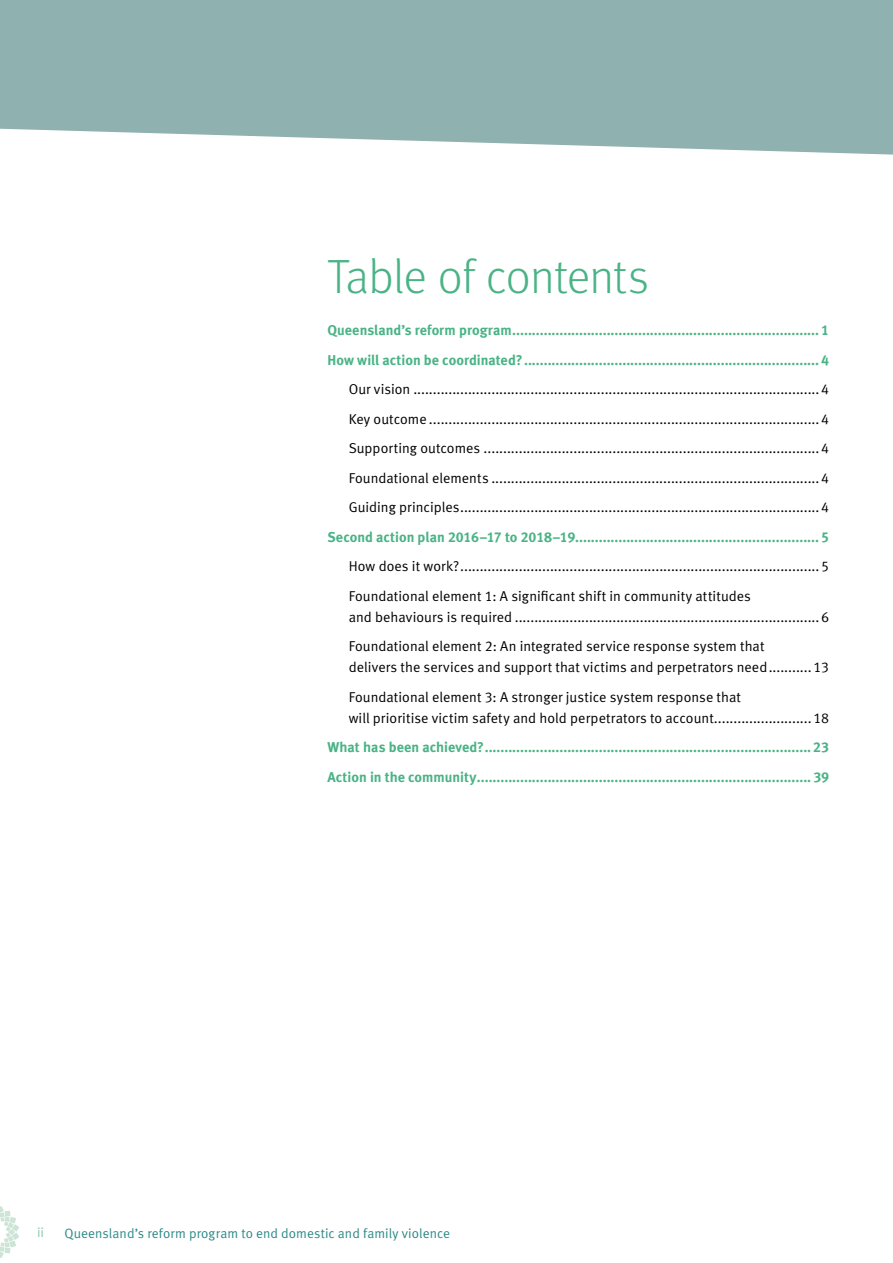
<style>
.page{position:relative;width:893px;height:1263px;background:#fff}
.page>*{position:absolute;margin:0;border:0;box-sizing:border-box;transform-origin:0 0}
.t1{font:48px "Meta Light LF";letter-spacing:-.02em;color:#4ab386}
.t2{font:14.25px/29.5px "Meta Normal LF";letter-spacing:.005em;color:#000}
.t3{font:14.25px/29.5px "Meta Bold LF";color:#4ab386}
.t4{font:13.5px "Meta Normal";letter-spacing:.005em;color:#2d8a87}
.t5{font:13.5px "Meta Normal LF";color:#8fc9ad}
</style>
<div class="page">
<svg style="left:0;top:0;width:893px;height:155px;background:#98b7b6"></svg>
<svg style="left:0;top:1206px;width:19px;height:52px"></svg>
<svg style="left:892px;top:1px;width:1px;height:154px"></svg>
<h1 class="t1" style="left:327px;top:249px;width:323px">Table of contents</h1>
<p class="t3" style="left:327px;top:315px;width:503px">Queensland’s reform program.............................................................................. 1<br>How will action be coordinated?........................................................................... 4</p>
<p class="t2" style="left:349px;top:375px;width:482px;text-align:justify">Our vision ........................................................................................................4<br>Key outcome ....................................................................................................4<br>Supporting outcomes ......................................................................................4<br>Foundational elements ....................................................................................4<br>Guiding principles............................................................................................4</p>
<p class="t3" style="left:327px;top:522px;width:503px">Second action plan 2016–17 to 2018–19.............................................................. 5</p>
<p class="t2" style="left:349px;top:551px;width:482px">How does it work?............................................................................................5<br>Foundational element 1: A significant shift in community attitudes</p>
<p class="t2" style="left:349px;top:602px;width:482px">and behaviours is required ..............................................................................6<br>Foundational element 2: An integrated service response system that</p>
<p class="t2" style="left:349px;top:652px;width:482px">delivers the services and support that victims and perpetrators need...........13<br>Foundational element 3: A stronger justice system response that</p>
<p class="t2" style="left:349px;top:703px;width:482px">will prioritise victim safety and hold perpetrators to account......................... 18</p>
<p class="t3" style="left:327px;top:732px;width:503px">What has been achieved?................................................................................... 23<br>Action in the community..................................................................................... 39</p>
<p class="t5" style="left:37px;top:1225px;width:9px">ii</p>
<p class="t4" style="left:65px;top:1225px;width:387px">Queensland’s reform program to end domestic and family violence</p>
</div>
